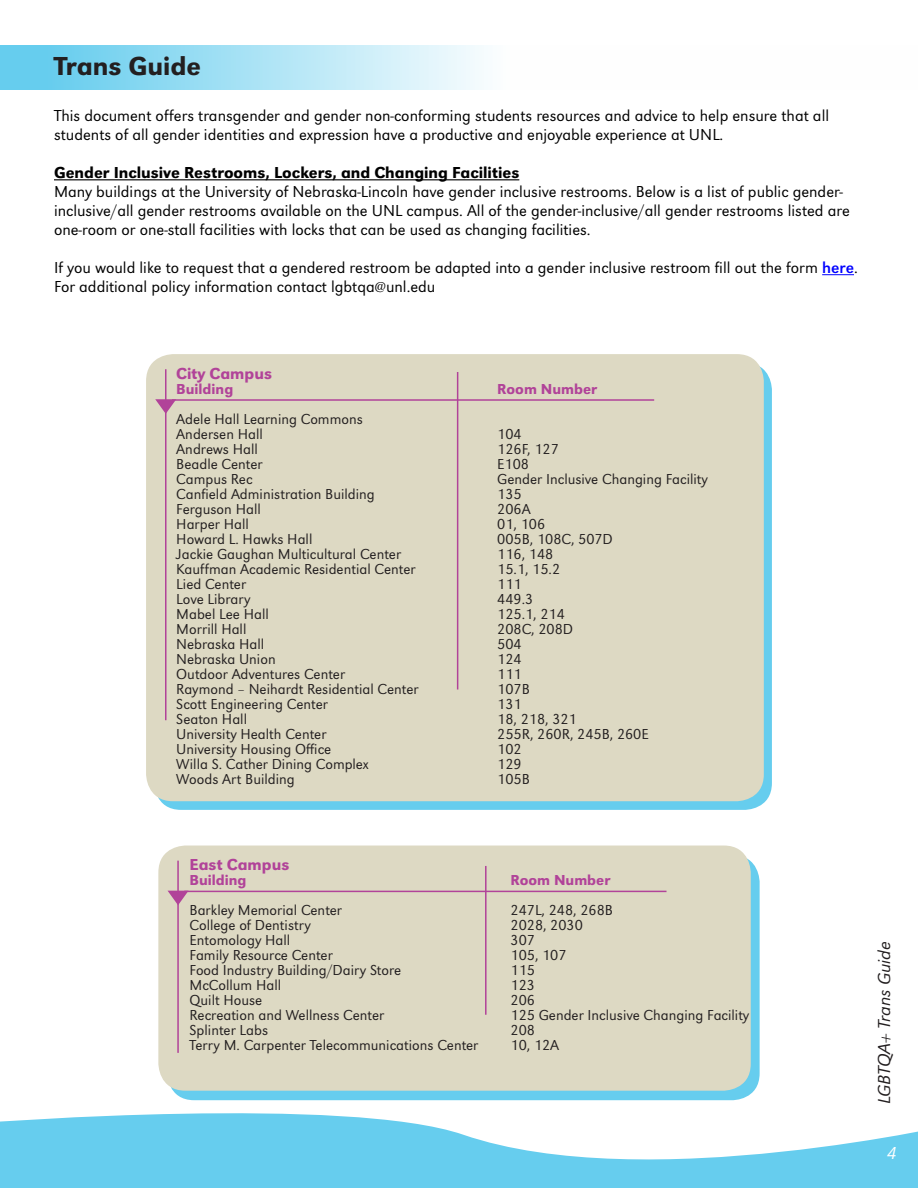
<style>
.page{position:relative;width:918px;height:1188px;background:#fff}
.page>*{position:absolute;margin:0;border:0;box-sizing:border-box;transform-origin:0 0}
.Normal1{font:500 27px "URW Grotesk T";color:#231f20}
.t1{font:italic 300 18px "URW Grotesk T";color:#231f20}
.t2{font:italic 300 18px "URW Grotesk T";color:#fff}
.Normal1-2{font:300 16.5px/18.9px "URW Grotesk T";color:#000}
.Normal1-3{font:500 16.5px "URW Grotesk T";color:#000}
.t3{font:500 16.5px "URW Grotesk T";color:#b14399}
.t4{font:300 15px "URW Grotesk T";color:#231f20}
.t5{font:500 15px "URW Grotesk T";color:#b14399}
.s1{font-weight:400;color:#00f}
</style>
<div class="page">
<svg style="left:0;top:1095px;width:918px;height:93px;fill:#66cdee"></svg>
<svg style="left:0;top:45px;width:482px;height:45px;background:#a6e1f4"></svg>
<hr style="left:54px;top:179px;width:465px;height:1px;background:#000">
<hr style="left:822px;top:274px;width:32px;height:1px;background:#00f">
<div style="left:154px;top:363px;width:618px;height:447px;background:#66cdee;border-radius:27px"></div>
<div style="left:146px;top:354px;width:618px;height:447px;background:#ddd9c3;border-radius:27px"></div>
<hr style="left:172px;top:399px;width:482px;height:2px;background:#b14399">
<hr style="left:165px;top:369px;width:2px;height:351px;background:#b14399">
<svg style="left:155px;top:399px;width:21px;height:15px"></svg>
<hr style="left:457px;top:372px;width:1px;height:318px;background:#b14399">
<div style="left:167px;top:855px;width:593px;height:245px;background:#66cdee;border-radius:27px"></div>
<div style="left:158px;top:846px;width:593px;height:245px;background:#ddd9c3;border-radius:27px"></div>
<hr style="left:184px;top:891px;width:483px;height:1px;background:#b14399">
<hr style="left:177px;top:861px;width:2px;height:192px;background:#b14399">
<svg style="left:168px;top:891px;width:21px;height:14px"></svg>
<hr style="left:485px;top:866px;width:2px;height:149px;background:#b14399">
<p class="Normal1" style="left:54px;top:50px;width:149px">Trans Guide</p>
<p class="Normal1-2" style="left:54px;top:106px;width:777px">This document offers transgender and gender non-conforming students resources and advice to help ensure that all students of all gender identities and expression have a productive and enjoyable experience at UNL.</p>
<p class="Normal1-3" style="left:54px;top:163px;width:467px">Gender Inclusive Restrooms, Lockers, and Changing Facilities</p>
<p class="Normal1-2" style="left:54px;top:182px;width:797px">Many buildings at the University of Nebraska-Lincoln have gender inclusive restrooms. Below is a list of public gender&shy;inclusive/all gender restrooms available on the UNL campus. All of the gender-inclusive/all gender restrooms listed are one-room or one-stall facilities with locks that can be used as changing facilities.</p>
<p class="Normal1-2" style="left:54px;top:258px;width:805px">If you would like to request that a gendered restroom be adapted into a gender inclusive restroom fill out the form <span class="s1">here</span>.<br>For additional policy information contact lgbtqa@unl.edu</p>
<p class="t3" style="left:176px;top:364px;width:97px">City Campus</p>
<p class="t5" style="left:176px;top:380px;width:58px">Building</p>
<p class="t5" style="left:497px;top:380px;width:101px">Room Number</p>
<p class="t4" style="left:176px;top:411px;width:188px">Adele Hall Learning Commons</p>
<p class="t4" style="left:176px;top:426px;width:88px">Andersen Hall</p>
<p class="t4" style="left:497px;top:426px;width:26px">104</p>
<p class="t4" style="left:176px;top:441px;width:83px">Andrews Hall</p>
<p class="t4" style="left:497px;top:441px;width:63px">126F, 127</p>
<p class="t4" style="left:176px;top:456px;width:88px">Beadle Center</p>
<p class="t4" style="left:497px;top:456px;width:33px">E108</p>
<p class="t4" style="left:176px;top:471px;width:78px">Campus Rec</p>
<p class="t4" style="left:497px;top:471px;width:212px">Gender Inclusive Changing Facility</p>
<p class="t4" style="left:176px;top:486px;width:200px">Canfield Administration Building</p>
<p class="t4" style="left:497px;top:486px;width:26px">135</p>
<p class="t4" style="left:176px;top:501px;width:86px">Ferguson Hall</p>
<p class="t4" style="left:497px;top:501px;width:35px">206A</p>
<p class="t4" style="left:176px;top:516px;width:74px">Harper Hall</p>
<p class="t4" style="left:497px;top:516px;width:49px">01, 106</p>
<p class="t4" style="left:176px;top:531px;width:138px">Howard L. Hawks Hall</p>
<p class="t4" style="left:497px;top:531px;width:117px">005B, 108C, 507D</p>
<p class="t4" style="left:176px;top:546px;width:226px">Jackie Gaughan Multicultural Center</p>
<p class="t4" style="left:497px;top:546px;width:58px">116, 148</p>
<p class="t4" style="left:176px;top:561px;width:241px">Kauffman Academic Residential Center</p>
<p class="t4" style="left:497px;top:561px;width:64px">15.1, 15.2</p>
<p class="t4" style="left:176px;top:576px;width:71px">Lied Center</p>
<p class="t4" style="left:497px;top:576px;width:26px">111</p>
<p class="t4" style="left:176px;top:591px;width:76px">Love Library</p>
<p class="t4" style="left:497px;top:591px;width:37px">449.3</p>
<p class="t4" style="left:176px;top:606px;width:94px">Mabel Lee Hall</p>
<p class="t4" style="left:497px;top:606px;width:69px">125.1, 214</p>
<p class="t4" style="left:176px;top:621px;width:72px">Morrill Hall</p>
<p class="t4" style="left:497px;top:621px;width:77px">208C, 208D</p>
<p class="t4" style="left:176px;top:636px;width:89px">Nebraska Hall</p>
<p class="t4" style="left:497px;top:636px;width:26px">504</p>
<p class="t4" style="left:176px;top:651px;width:101px">Nebraska Union</p>
<p class="t4" style="left:497px;top:651px;width:26px">124</p>
<p class="t4" style="left:176px;top:666px;width:170px">Outdoor Adventures Center</p>
<p class="t4" style="left:497px;top:666px;width:26px">111</p>
<p class="t4" style="left:176px;top:681px;width:244px">Raymond – Neihardt Residential Center</p>
<p class="t4" style="left:497px;top:681px;width:34px">107B</p>
<p class="t4" style="left:176px;top:696px;width:153px">Scott Engineering Center</p>
<p class="t4" style="left:497px;top:696px;width:26px">131</p>
<p class="t4" style="left:176px;top:711px;width:72px">Seaton Hall</p>
<p class="t4" style="left:497px;top:711px;width:81px">18, 218, 321</p>
<p class="t4" style="left:176px;top:726px;width:152px">University Health Center</p>
<p class="t4" style="left:497px;top:726px;width:153px">255R, 260R, 245B, 260E</p>
<p class="t4" style="left:176px;top:741px;width:156px">University Housing Office</p>
<p class="t4" style="left:497px;top:741px;width:26px">102</p>
<p class="t4" style="left:176px;top:756px;width:194px">Willa S. Cather Dining Complex</p>
<p class="t4" style="left:497px;top:756px;width:26px">129</p>
<p class="t4" style="left:176px;top:771px;width:120px">Woods Art Building</p>
<p class="t4" style="left:497px;top:771px;width:34px">105B</p>
<p class="t3" style="left:190px;top:855px;width:101px">East Campus</p>
<p class="t5" style="left:190px;top:871px;width:58px">Building</p>
<p class="t5" style="left:511px;top:871px;width:101px">Room Number</p>
<p class="t4" style="left:190px;top:902px;width:154px">Barkley Memorial Center</p>
<p class="t4" style="left:511px;top:902px;width:104px">247L, 248, 268B</p>
<p class="t4" style="left:190px;top:917px;width:123px">College of Dentistry</p>
<p class="t4" style="left:511px;top:917px;width:74px">2028, 2030</p>
<p class="t4" style="left:190px;top:932px;width:102px">Entomology Hall</p>
<p class="t4" style="left:511px;top:932px;width:26px">307</p>
<p class="t4" style="left:190px;top:947px;width:145px">Family Resource Center</p>
<p class="t4" style="left:511px;top:947px;width:58px">105, 107</p>
<p class="t4" style="left:190px;top:962px;width:213px">Food Industry Building/Dairy Store</p>
<p class="t4" style="left:511px;top:962px;width:26px">115</p>
<p class="t4" style="left:190px;top:977px;width:93px">McCollum Hall</p>
<p class="t4" style="left:511px;top:977px;width:26px">123</p>
<p class="t4" style="left:190px;top:992px;width:74px">Quilt House</p>
<p class="t4" style="left:511px;top:992px;width:26px">206</p>
<p class="t4" style="left:190px;top:1007px;width:196px">Recreation and Wellness Center</p>
<p class="t4" style="left:511px;top:1007px;width:240px">125 Gender Inclusive Changing Facility</p>
<p class="t4" style="left:190px;top:1022px;width:80px">Splinter Labs</p>
<p class="t4" style="left:511px;top:1022px;width:26px">208</p>
<p class="t4" style="left:190px;top:1037px;width:290px">Terry M. Carpenter Telecommunications Center</p>
<p class="t4" style="left:511px;top:1037px;width:50px">10, 12A</p>
<p class="t1" style="left:874px;top:1104px;width:164px;rotate:-90deg">LGBTQA+ Trans Guide</p>
<p class="t2" style="left:887px;top:1143px;width:11px">4</p>
</div>
